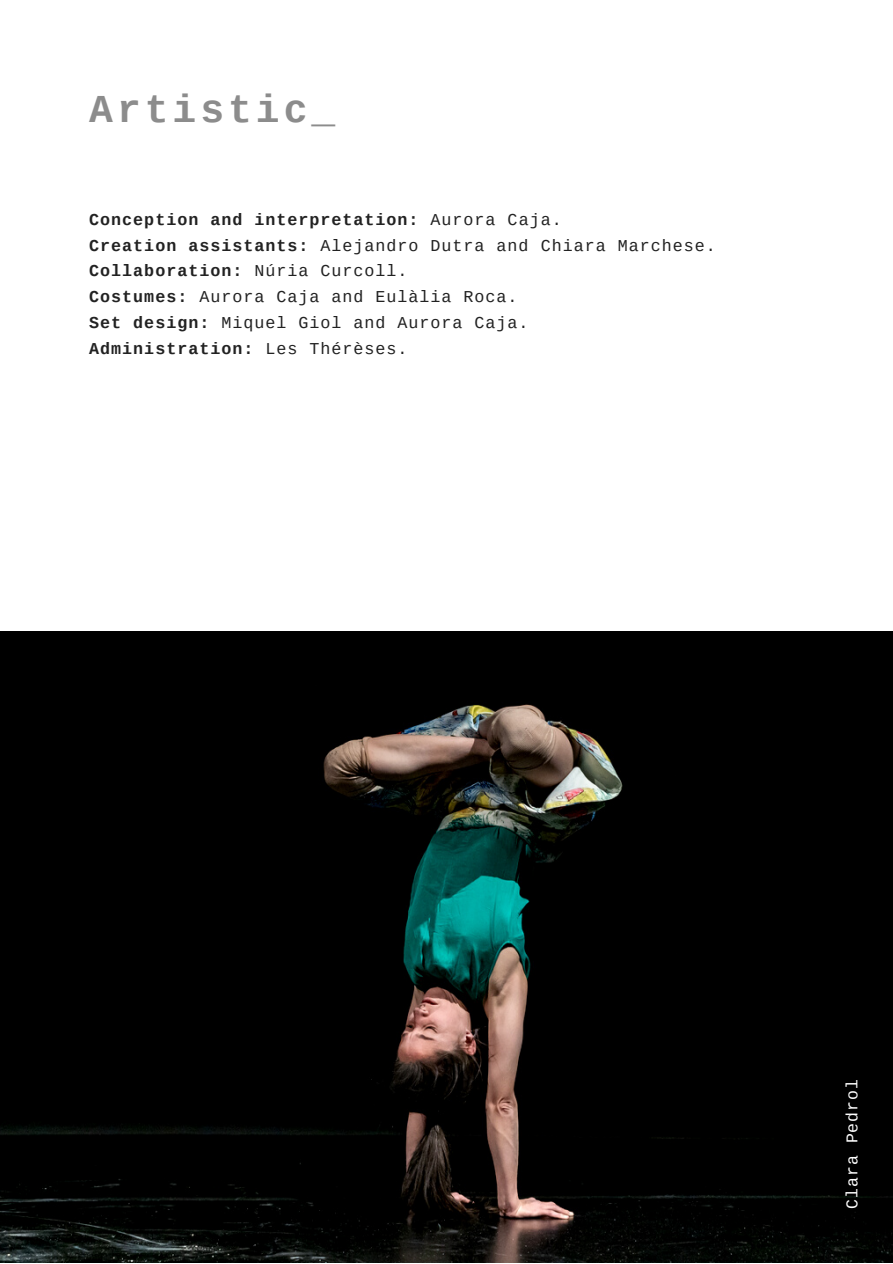
<style>
.page{position:relative;width:893px;height:1264px;background:#fff}
.page>*{position:absolute;margin:0;border:0;box-sizing:border-box;transform-origin:0 0}
.t1{font:700 39.6px "Cousine";letter-spacing:.1em;color:#8c8c8c}
.t2{font:16.65px/25.8px "Cousine";letter-spacing:.06em;color:#222}
.t3{font:16.5px "Cousine";letter-spacing:.06em;color:#fefefe}
.s1{font-weight:700}
</style>
<div class="page">
<img style="left:0;top:631px;width:892px;height:630px">
<h1 class="t1" style="left:89px;top:89px;width:247px">Artistic_</h1>
<p class="t2" style="left:89px;top:207px;width:628px"><span class="s1">Conception and interpretation:</span> Aurora Caja.<br><span class="s1">Creation assistants:</span> Alejandro Dutra and Chiara Marchese.<br><span class="s1">Collaboration:</span> Núria Curcoll.<br><span class="s1">Costumes:</span> Aurora Caja and Eulàlia Roca.<br><span class="s1">Set design:</span> Miquel Giol and Aurora Caja.<br><span class="s1">Administration:</span> Les Thérèses.</p>
<p class="t3" style="left:843px;top:1208px;width:131px;rotate:-90deg">Clara Pedrol</p>
</div>
